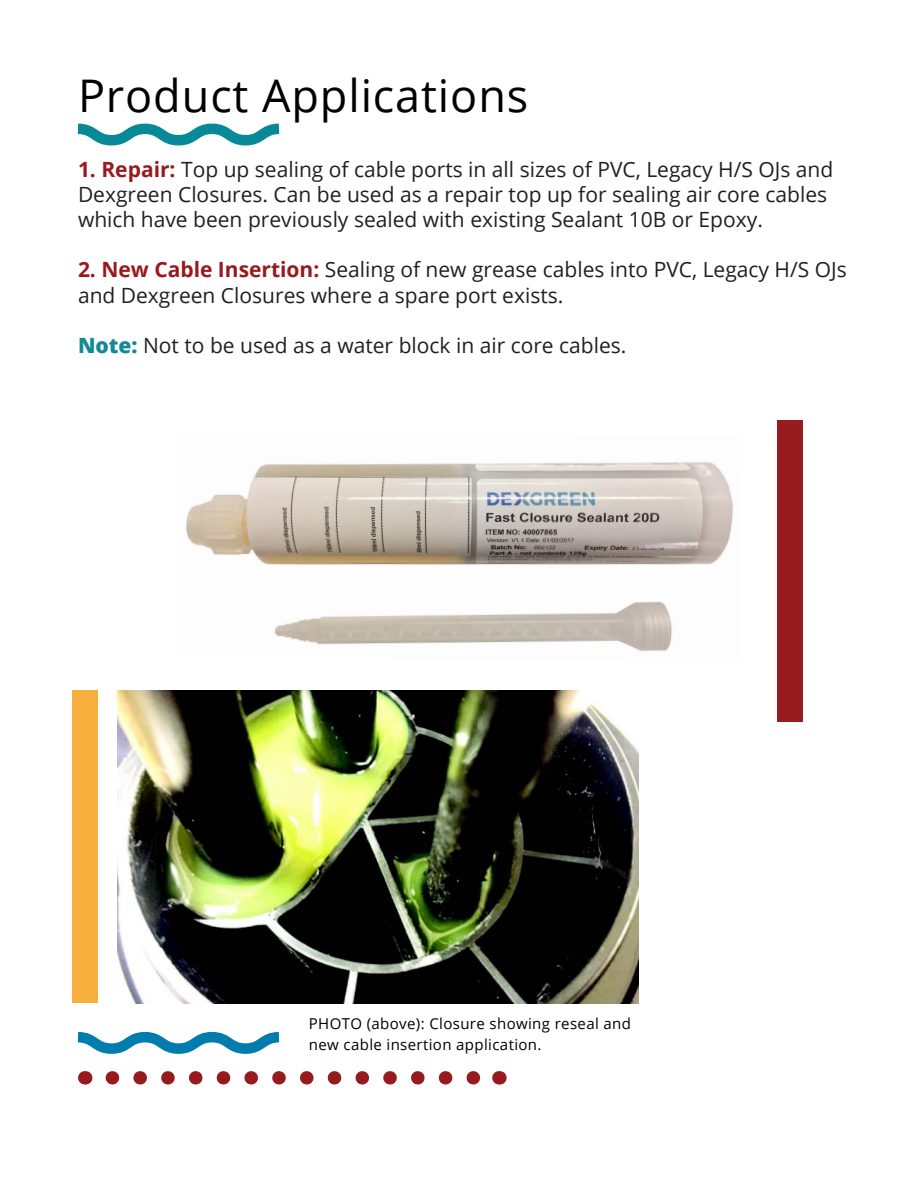
<style>
.page{position:relative;width:918px;height:1188px;background:#fff}
.page>*{position:absolute;margin:0;border:0;box-sizing:border-box;transform-origin:0 0}
.Intestazione_Titolo{font:45px "Open Sans";letter-spacing:.02em;color:#000}
.t1{font:21px/25.2px "Open Sans";color:#231f20}
.Body_Text_Defaults{font:15px/21.3px "Open Sans";letter-spacing:.025em;color:#000}
.s1{font-weight:700;color:#981a1e}
.s2{font-weight:800;color:#138a97}
</style>
<div class="page">
<svg style="left:77px;top:123px;width:203px;height:23px"></svg>
<div style="left:73px;top:690px;width:25px;height:313px;background:#f7b03e"></div>
<svg style="left:77px;top:1032px;width:203px;height:22px"></svg>
<svg style="left:112px;top:1071px;width:369px;height:14px"></svg>
<svg style="left:85px;top:1071px;width:1px;height:14px"></svg>
<svg style="left:499px;top:1071px;width:1px;height:14px"></svg>
<div style="left:777px;top:420px;width:25px;height:301px;background:#981b1f"></div>
<img style="left:117px;top:690px;width:522px;height:313px">
<img style="left:186px;top:462px;width:547px;height:189px">
<p class="Intestazione_Titolo" style="left:78px;top:65px;width:452px">Product Applications</p>
<p class="t1" style="left:78px;top:156px;width:757px"><span class="s1">1. Repair:</span> Top up sealing of cable ports in all sizes of PVC, Legacy H/S OJs and<br>Dexgreen Closures. Can be used as a repair top up for sealing air core cables which have been previously sealed with existing Sealant 10B or Epoxy.</p>
<p class="t1" style="left:78px;top:257px;width:770px"><span class="s1">2. New Cable Insertion:</span> Sealing of new grease cables into PVC, Legacy H/S OJs and Dexgreen Closures where a spare port exists.</p>
<p class="t1" style="left:78px;top:332px;width:550px"><span class="s2">Note:</span> Not to be used as a water block in air core cables.</p>
<p class="Body_Text_Defaults" style="left:309px;top:1012px;width:324px">PHOTO (above): Closure showing reseal and new cable insertion application.</p>
</div>
